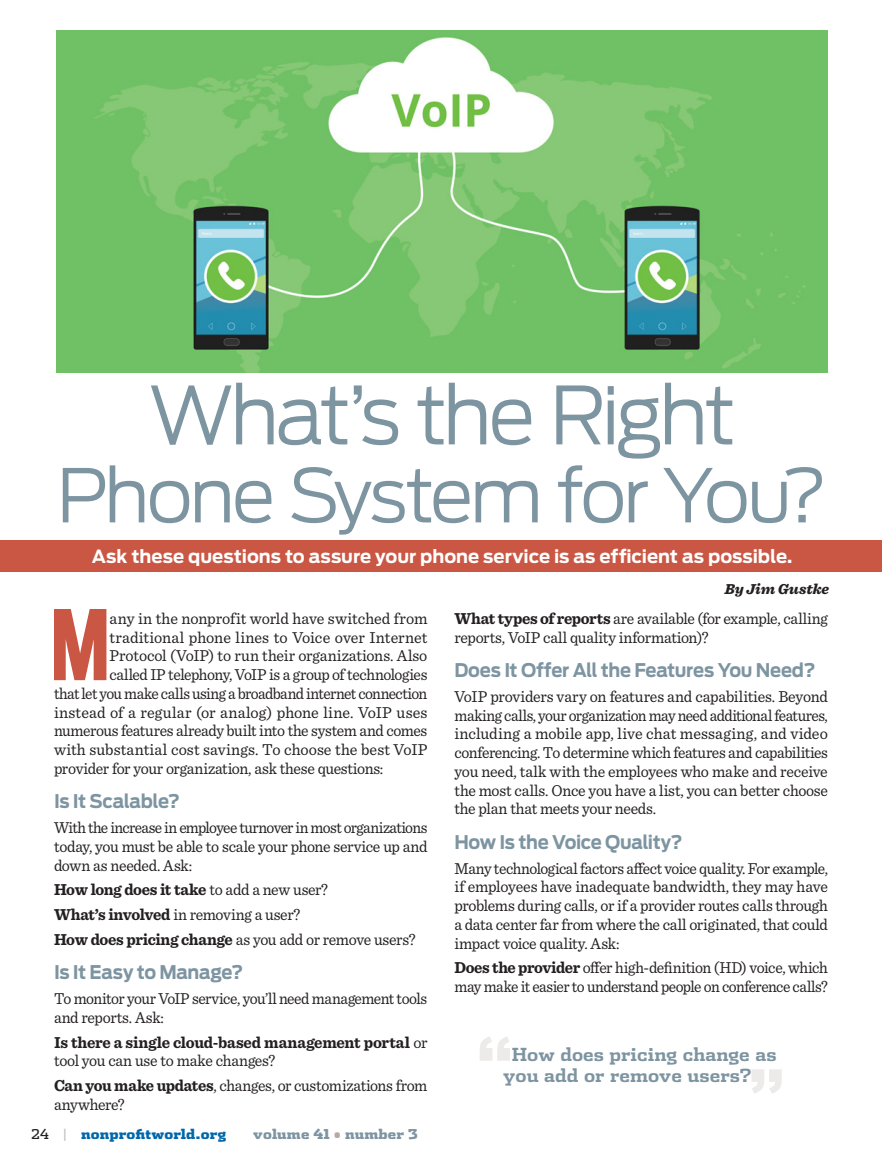
<style>
.page{position:relative;width:882px;height:1170px;background:#fff}
.page>*{position:absolute;margin:0;border:0;box-sizing:border-box;transform-origin:0 0}
.Feature_copy_1st{font:700 96px "Antenna Extra Cond";color:#ca5744}
.FeatureHeadGray{font:300 79.5px "Antenna";letter-spacing:-.055em;color:#7d94a1}
.FeatureHeadGray-2{font:300 73.5px "Antenna";letter-spacing:-.045em;color:#7d94a1}
.Pull_Quote{font:700 72px "Antenna";color:#ecebe9}
.Reg_Feature_Sub2{font:700 18.75px "Antenna";letter-spacing:-.02em;color:#7d94a1;scale:.95 1}
.ArticleSubRed{font:700 18px "Antenna";color:#fff}
.Pull_Quote-2{font:700 18px/21px "Dispatch";color:#7d94a1}
.Feature_Copy{font:16.5px/18.8px "Sentinel";letter-spacing:-.02em;color:#231f20;text-align:justify;scale:.96 1}
.Feature_Copy-2{font:16.5px/18.8px "Sentinel";letter-spacing:-.02em;color:#231f20;scale:.95 1}
.Feature_Copy-3{font:16.5px/18.8px "Sentinel";letter-spacing:-.02em;color:#231f20;scale:.94 1}
.Feature_copy_1st-2{font:16.5px "Sentinel";letter-spacing:-.01em;color:#231f20}
.Feature_Copy-4{font:16.5px/18.8px "Sentinel";letter-spacing:-.02em;color:#231f20;text-align:justify;scale:.93 1}
.Feature_copy_1st-3{font:16.5px "Sentinel";letter-spacing:-.01em;color:#231f20;scale:.95 1}
.Feature_Copy-5{font:700 16.5px/18.8px "Sentinel";letter-spacing:-.015em;color:#231f20;scale:.96 1}
.Feature_copy_1st-4{font:16.5px "Sentinel";letter-spacing:-.035em;color:#231f20;scale:.93 1}
.Feature_copy_1st-5{font:16.5px "Sentinel";letter-spacing:.01em;color:#231f20}
.Feature_copy_1st-6{font:16.5px "Sentinel";letter-spacing:-.03em;color:#231f20;scale:.94 1}
.Feature_copy_1st-7{font:16.5px "Sentinel";letter-spacing:-.01em;color:#231f20;scale:.96 1}
.Feature_Copy-6{font:700 16.5px "Sentinel";letter-spacing:-.015em;color:#231f20;scale:.95 1}
.Article_Credit_Large{font:italic 900 15px "Sentinel";color:#231f20}
.t1{font:900 13.5px "Dispatch";letter-spacing:.01em;color:#0067aa}
.t2{font:900 13.5px "Dispatch";letter-spacing:.015em;color:#7d94a1}
.s1{font-weight:400}
.s2{font-weight:700}
.s3{font-weight:400;color:#231f20}
.s4{font-weight:400;color:#bcbdc0}
.s5{color:#b5a9a5}
</style>
<div class="page">
<div style="left:0;top:540px;width:882px;height:31px;background:#ca5744"></div>
<img style="left:57px;top:31px;width:771px;height:342px">
<p class="FeatureHeadGray" style="left:148px;top:368px;width:590px">What’s the Right</p>
<p class="FeatureHeadGray-2" style="left:56px;top:452px;width:773px">Phone System for You?</p>
<p class="ArticleSubRed" style="left:92px;top:546px;width:702px">Ask these questions to assure your phone service is as efficient as possible.</p>
<p class="Article_Credit_Large" style="left:725px;top:577px;width:106px">By Jim Gustke</p>
<p class="Feature_copy_1st" style="left:50px;top:588px;width:62px">M</p>
<p class="Feature_copy_1st-2" style="left:110px;top:606px;width:319px">any in the nonprofit world have switched from</p>
<p class="Feature_copy_1st-2" style="left:110px;top:625px;width:319px">traditional phone lines to Voice over Internet</p>
<p class="Feature_copy_1st-7" style="left:110px;top:644px;width:333px">Protocol (VoIP) to run their organizations. Also</p>
<p class="Feature_copy_1st-6" style="left:110px;top:662px;width:340px">called IP telephony, VoIP is a group of technologies</p>
<p class="Feature_copy_1st-4" style="left:54px;top:681px;width:403px">that let you make calls using a broadband internet connection</p>
<p class="Feature_copy_1st-5" style="left:54px;top:700px;width:375px">instead of a regular (or analog) phone line. VoIP uses</p>
<p class="Feature_copy_1st-3" style="left:54px;top:719px;width:395px">numerous features already built into the system and comes</p>
<p class="Feature_copy_1st-2" style="left:54px;top:737px;width:375px">with substantial cost savings. To choose the best VoIP</p>
<p class="Feature_copy_1st-3" style="left:54px;top:756px;width:348px">provider for your organization, ask these questions:</p>
<p class="Reg_Feature_Sub2" style="left:54px;top:790px;width:134px">Is It Scalable?</p>
<p class="Feature_Copy-4" style="left:54px;top:817px;width:403px">With the increase in employee turnover in most organizations today, you must be able to scale your phone service up and down as needed. Ask:</p>
<p class="Feature_Copy-6" style="left:54px;top:877px;width:290px">How long does it take <span class="s1">to add a new user?</span></p>
<p class="Feature_Copy-2" style="left:54px;top:904px;width:261px"><span class="s2">What’s involved</span> in removing a user?</p>
<p class="Feature_Copy-2" style="left:54px;top:929px;width:382px"><span class="s2">How does pricing change</span> as you add or remove users?</p>
<p class="Reg_Feature_Sub2" style="left:54px;top:961px;width:201px">Is It Easy to Manage?</p>
<p class="Feature_Copy-3" style="left:54px;top:988px;width:399px">To monitor your VoIP service, you’ll need management tools and reports. Ask:</p>
<p class="Feature_Copy-5" style="left:54px;top:1032px;width:391px">Is there a single cloud-based management portal <span class="s1">or tool you can use to make changes?</span></p>
<p class="Feature_Copy-2" style="left:54px;top:1075px;width:395px"><span class="s2">Can you make updates</span>, changes, or customizations from anywhere?</p>
<p class="t1" style="left:32px;top:1124px;width:196px"><span class="s3">24</span> <span class="s4">|</span> nonprofitworld.org</p>
<p class="t2" style="left:253px;top:1124px;width:166px">volume 41 <span class="s5">•</span> number 3</p>
<p class="Feature_Copy-2" style="left:454px;top:608px;width:395px"><span class="s2">What types of reports</span> are available (for example, calling reports, VoIP call quality information)?</p>
<p class="Reg_Feature_Sub2" style="left:454px;top:659px;width:382px">Does It Offer All the Features You Need?</p>
<p class="Feature_Copy" style="left:454px;top:686px;width:391px">VoIP providers vary on features and capabilities. Beyond making calls, your organization may need additional features, including a mobile app, live chat messaging, and video conferencing. To determine which features and capabilities you need, talk with the employees who make and receive the most calls. Once you have a list, you can better choose the plan that meets your needs.</p>
<p class="Reg_Feature_Sub2" style="left:454px;top:831px;width:242px">How Is the Voice Quality?</p>
<p class="Feature_Copy-3" style="left:454px;top:858px;width:399px;text-align:justify">Many technological factors affect voice quality. For example, if employees have inadequate bandwidth, they may have problems during calls, or if a provider routes calls through a data center far from where the call originated, that could impact voice quality. Ask:</p>
<p class="Feature_Copy-2" style="left:454px;top:958px;width:395px"><span class="s2">Does the provider</span> offer high-definition (HD) voice, which may make it easier to understand people on conference calls?</p>
<p class="Pull_Quote" style="left:476px;top:1021px;width:40px">“</p>
<p class="Pull_Quote-2" style="left:503px;top:1043px;width:275px;text-indent:9px">How does pricing change as you add or remove users?</p>
<p class="Pull_Quote" style="left:748px;top:1054px;width:40px">”</p>
</div>
